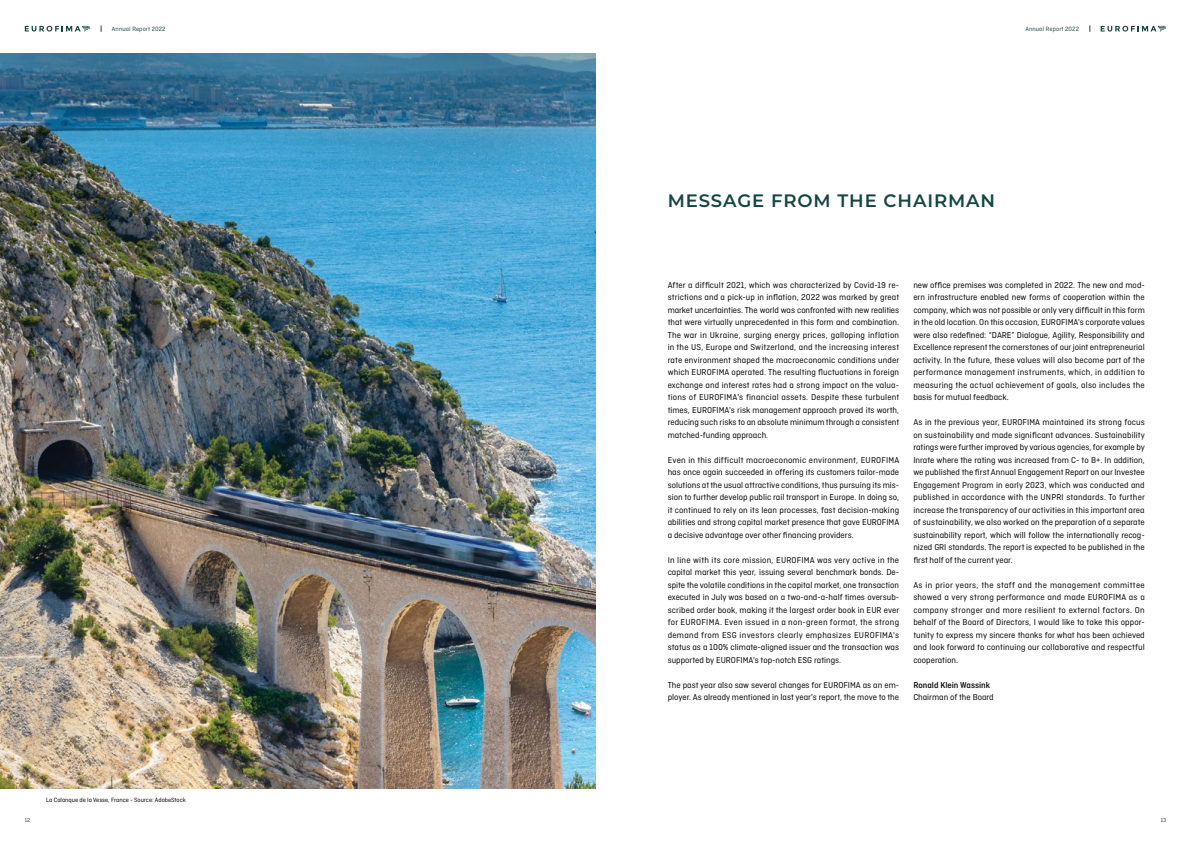
<style>
.page{position:relative;width:1191px;height:842px;background:#fff}
.page>*{position:absolute;margin:0;border:0;box-sizing:border-box;transform-origin:0 0}
.t1{font:600 18px "Montserrat";letter-spacing:.05em;color:#154643}
.t2{font:9px/12.5px "Ciutadella";color:#000;text-align:justify}
.t3{font:500 9px "Ciutadella";color:#000}
.t4{font:6.5px "Ciutadella";color:#000}
.t5{font:6.5px "Ciutadella";letter-spacing:.02em;color:#154643}
.t6{font:6px "Ciutadella";color:#154643}
</style>
<div class="page">
<img style="left:0;top:54px;width:595px;height:734px">
<svg style="left:1100px;top:26px;width:66px;height:6px"></svg>
<svg style="left:25px;top:26px;width:65px;height:6px"></svg>
<p class="t5" style="left:112px;top:25px;width:55px">Annual Report 2022</p>
<p class="t5" style="left:1025px;top:25px;width:55px">Annual Report 2022</p>
<h1 class="t1" style="left:667px;top:188px;width:329px">MESSAGE FROM THE CHAIRMAN</h1>
<p class="t4" style="left:46px;top:796px;width:141px">La Calanque de la Vesse, France - Source: AdobeStock</p>
<p class="t2" style="left:667px;top:278px;width:233px">After a difficult 2021, which was characterized by Covid-19 re&shy;strictions and a pick-up in inflation, 2022 was marked by great market uncertainties. The world was confronted with new realities that were virtually unprecedented in this form and combination.<br>The war in Ukraine, surging energy prices, galloping inflation in the US, Europe and Switzerland, and the increasing interest rate environment shaped the macroeconomic conditions under which EUROFIMA operated. The resulting fluctuations in foreign exchange and interest rates had a strong impact on the valua&shy;tions of EUROFIMA's financial assets. Despite these turbulent times, EUROFIMA's risk management approach proved its worth, reducing such risks to an absolute minimum through a consistent matched-funding approach.</p>
<p class="t2" style="left:667px;top:453px;width:233px">Even in this difficult macroeconomic environment, EUROFIMA has once again succeeded in offering its customers tailor-made solutions at the usual attractive conditions, thus pursuing its mis&shy;sion to further develop public rail transport in Europe. In doing so, it continued to rely on its lean processes, fast decision-making abilities and strong capital market presence that gave EUROFIMA a decisive advantage over other financing providers.</p>
<p class="t2" style="left:667px;top:553px;width:233px">In line with its core mission, EUROFIMA was very active in the capital market this year, issuing several benchmark bonds. De&shy;spite the volatile conditions in the capital market, one transaction executed in July was based on a two-and-a-half times oversub&shy;scribed order book, making it the largest order book in EUR ever for EUROFIMA. Even issued in a non-green format, the strong demand from ESG investors clearly emphasizes EUROFIMA's status as a 100% climate-aligned issuer and the transaction was supported by EUROFIMA's top-notch ESG ratings.</p>
<p class="t2" style="left:667px;top:679px;width:233px">The past year also saw several changes for EUROFIMA as an em&shy;ployer. As already mentioned in last year's report, the move to the</p>
<p class="t2" style="left:913px;top:279px;width:233px">new office premises was completed in 2022. The new and mod&shy;ern infrastructure enabled new forms of cooperation within the company, which was not possible or only very difficult in this form in the old location. On this occasion, EUROFIMA's corporate values were also redefined: “DARE” Dialogue, Agility, Responsibility and Excellence represent the cornerstones of our joint entrepreneurial activity. In the future, these values will also become part of the performance management instruments, which, in addition to measuring the actual achievement of goals, also includes the basis for mutual feedback.</p>
<p class="t2" style="left:913px;top:416px;width:233px">As in the previous year, EUROFIMA maintained its strong focus on sustainability and made significant advances. Sustainability ratings were further improved by various agencies, for example by Inrate where the rating was increased from C- to B+. In addition, we published the first Annual Engagement Report on our Investee Engagement Program in early 2023, which was conducted and published in accordance with the UNPRI standards. To further increase the transparency of our activities in this important area of sustainability, we also worked on the preparation of a separate sustainability report, which will follow the internationally recog&shy;nized GRI standards. The report is expected to be published in the first half of the current year.</p>
<p class="t2" style="left:913px;top:579px;width:233px">As in prior years, the staff and the management committee showed a very strong performance and made EUROFIMA as a company stronger and more resilient to external factors. On behalf of the Board of Directors, I would like to take this oppor&shy;tunity to express my sincere thanks for what has been achieved and look forward to continuing our collaborative and respectful cooperation.</p>
<p class="t3" style="left:913px;top:680px;width:78px">Ronald Klein Wassink</p>
<p class="t2" style="left:913px;top:691px;width:82px">Chairman of the Board</p>
<p class="t6" style="left:25px;top:817px;width:7px">12</p>
<p class="t6" style="left:1160px;top:817px;width:7px">13</p>
</div>
